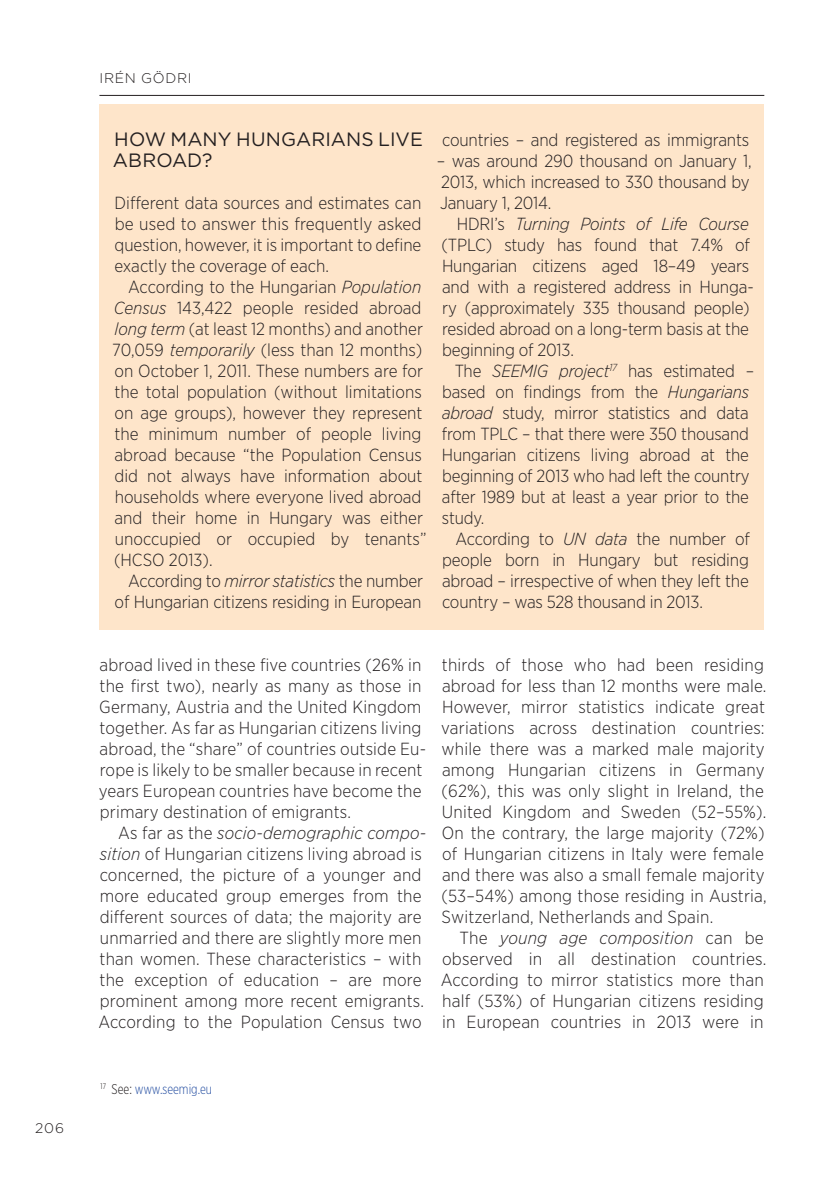
<style>
.page{position:relative;width:834px;height:1179px;background:#fff}
.page>*{position:absolute;margin:0;border:0;box-sizing:border-box;transform-origin:0 0}
.t1{font:19.25px/21px "Gotham";color:#231f20}
.t2{font:300 17.5px/21px "Gotham Narrow";color:#231f20}
.t3{font:300 14px "Gotham X Narrow";color:#2851a3}
.t4{font:300 14px "Gotham";letter-spacing:.055em;color:#231f20}
.s1{font-style:italic}
.s2{color:#231f20}
</style>
<div class="page">
<hr style="left:99px;top:95px;width:665px;height:1px;background:#231f20">
<div style="left:99px;top:104px;width:665px;height:525px;background:#fee5ca"></div>
<p class="t4" style="left:35px;top:1119px;width:30px">206</p>
<p class="t4" style="left:99px;top:69px;width:91px">IRÉN GÖDRI</p>
<p class="t1" style="left:113px;top:128px;width:311px">H OW MANY H UNGARIANS LIVE<br>ABROAD?</p>
<p class="t2" style="left:114px;top:192px;width:309px;text-align:justify">Different data sources and estimates can be used to answer this frequently asked question, however, it is important to define exactly the coverage of each.</p>
<p class="t2" style="left:112px;top:276px;width:316px;text-indent:16px">According to the Hungarian <span class="s1">Population Census</span> 143,422 people resided abroad <span class="s1">long term</span> (at least 12 months) and another 70,059 <span class="s1">temporarily</span> (less than 12 months) on October 1, 2011. These numbers are for the total population (without limitations on age groups), however they represent the minimum number of people living abroad because “the Population Census did not always have information about households where everyone lived abroad and their home in Hungary was either unoccupied or occupied by tenants” (HCSO 2013).</p>
<p class="t2" style="left:115px;top:570px;width:310px;text-align:right">According to <span class="s1">mirror statistics</span> the number of Hungarian citizens residing in European</p>
<p class="t2" style="left:442px;top:129px;width:309px">countries – and registered as immigrants</p>
<p class="t2" style="left:437px;top:150px;width:316px">– was around 290 thousand on January 1,<br>2013, which increased to 330 thousand by<br>January 1, 2014.</p>
<p class="t2" style="left:441px;top:213px;width:314px;text-indent:15px">HDRI’s <span class="s1">Turning Points of Life Course </span>(TPLC) study has found that 7.4% of Hungarian citizens aged 18–49 years and with a registered address in Hunga&shy;ry (approximately 335 thousand people) resided abroad on a long-term basis at the beginning of 2013.</p>
<p class="t2" style="left:442px;top:360px;width:314px;text-indent:13px">The <span class="s1">SEEMIG project</span><sup>17</sup> has estimated – based on findings from the <span class="s1">Hungarians abroad</span> study, mirror statistics and data from TPLC – that there were 350 thousand Hungarian citizens living abroad at the beginning of 2013 who had left the country after 1989 but at least a year prior to the study.</p>
<p class="t2" style="left:442px;top:528px;width:310px;text-align:justify;text-indent:14px">According to <span class="s1">UN data</span> the number of people born in Hungary but residing abroad – irrespective of when they left the country – was 528 thousand in 2013.</p>
<p class="t2" style="left:99px;top:654px;width:329px">abroad lived in these five countries (26% in the first two), nearly as many as those in Germany, Austria and the United Kingdom together. As far as Hungarian citizens living abroad, the “share” of countries outside Eu&shy;rope is likely to be smaller because in recent years European countries have become the primary destination of emigrants.</p>
<p class="t2" style="left:98px;top:822px;width:329px;text-indent:20px">As far as the <span class="s1">socio-demographic compo&shy;sition</span> of Hungarian citizens living abroad is concerned, the picture of a younger and more educated group emerges from the different sources of data; the majority are unmarried and there are slightly more men than women. These characteristics – with the exception of education – are more prominent among more recent emigrants.<br>According to the Population Census two</p>
<p class="t2" style="left:441px;top:654px;width:327px">thirds of those who had been residing abroad for less than 12 months were male.<br>However, mirror statistics indicate great variations across destination countries: while there was a marked male majority among Hungarian citizens in Germany (62%), this was only slight in Ireland, the United Kingdom and Sweden (52–55%).<br>On the contrary, the large majority (72%) of Hungarian citizens in Italy were female and there was also a small female majority (53–54%) among those residing in Austria, Switzerland, Netherlands and Spain.</p>
<p class="t2" style="left:441px;top:927px;width:327px;text-indent:19px">The <span class="s1">young age composition</span> can be observed in all destination countries.<br>According to mirror statistics more than half (53%) of Hungarian citizens residing in European countries in 2013 were in</p>
<p class="t3" style="left:101px;top:1080px;width:113px"><sup>17</sup> <span class="s2">See:</span> www.seemig.eu</p>
</div>
